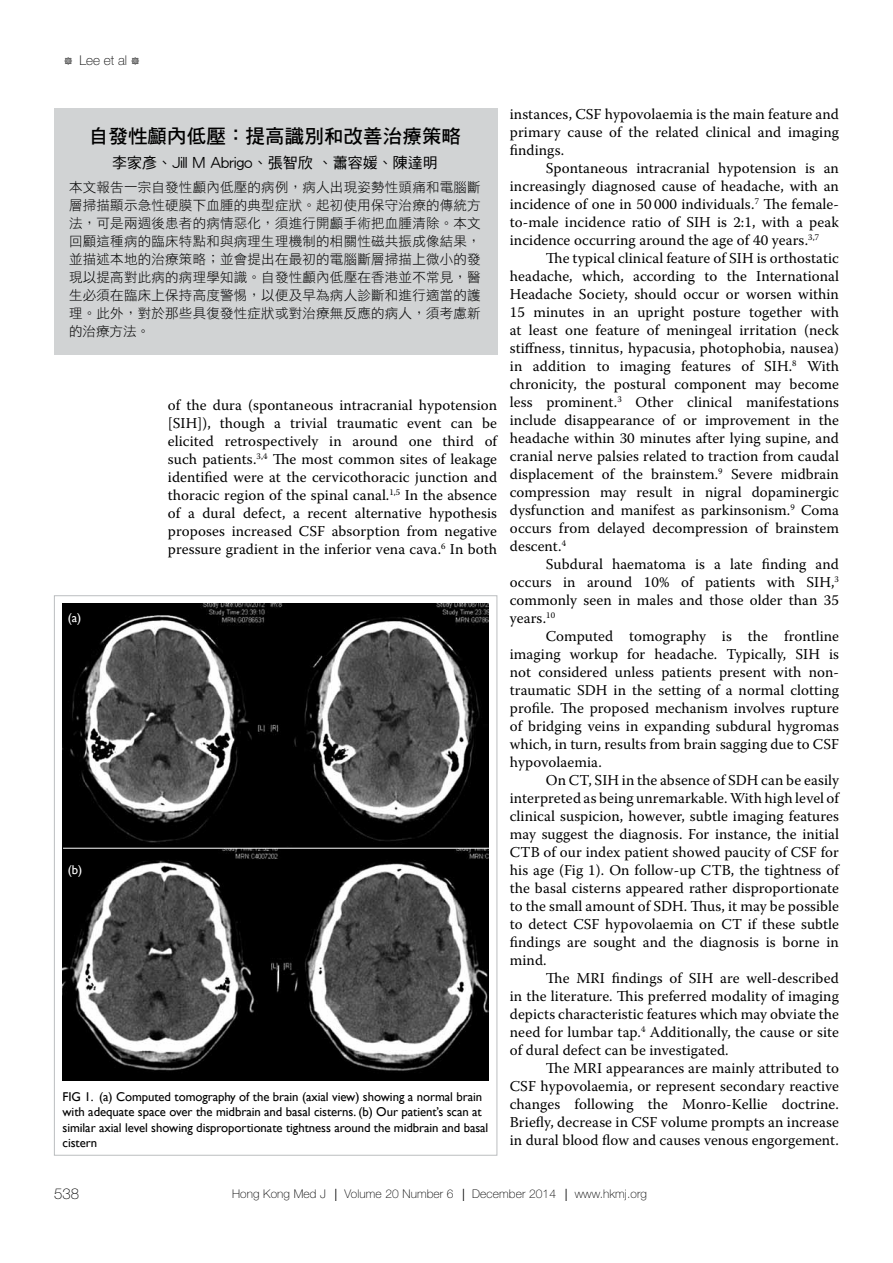
<style>
.page{position:relative;width:893px;height:1263px;background:#fff}
.page>*{position:absolute;margin:0;border:0;box-sizing:border-box;transform-origin:0 0}
.t1{font:19.5px "DF Hei HK W7";letter-spacing:.005em;color:#000}
.t2{font:15px/18px "Warnock Pro";letter-spacing:.005em;color:#000;text-align:justify}
.t3{font:15px "DF Hei HK W5";color:#000}
.t4{font:100 15px "Helvetica Neue";color:#000}
.t5{font:13.5px/18px "DF Hei HK W3";letter-spacing:.015em;color:#000;text-align:justify}
.t6{font:100 13.5px "Helvetica Neue";color:#000}
.t7{font:12.75px/15.3px "Gill Sans";letter-spacing:-.005em;color:#000}
.t8{font:12.75px "Gill Sans";color:#fff}
.t9{font:100 12px "Helvetica Neue";letter-spacing:.01em;color:#000}
.s1{font-family:"Type Embellishments One Let Plain";font-weight:400;font-size:12px}
</style>
<div class="page">
<div style="left:54px;top:108px;width:443px;height:246px;background:#d1d3d4"></div>
<img style="left:63px;top:603px;width:426px;height:477px">
<hr style="left:63px;top:848px;width:427px;height:1px;background:#fff">
<p class="t6" style="left:64px;top:53px;width:77px"><span class="s1">#</span> Lee et al <span class="s1">#</span></p>
<h1 class="t1" style="left:89px;top:126px;width:374px">自發性顱內低壓：提高識別和改善治療策略</h1>
<p class="t3" style="left:112px;top:155px;width:327px">李家彥、Jill M Abrigo、張智欣 、蕭容媛、陳達明</p>
<p class="t5" style="left:69px;top:178px;width:413px">本文報告一宗自發性顱內低壓的病例，病人出現姿勢性頭痛和電腦斷層掃描顯示急性硬膜下血腫的典型症狀。起初使用保守治療的傳統方法，可是兩週後患者的病情惡化，須進行開顱手術把血腫清除。本文回顧這種病的臨床特點和與病理生理機制的相關性磁共振成像結果，並描述本地的治療策略；並會提出在最初的電腦斷層掃描上微小的發現以提高對此病的病理學知識。自發性顱內低壓在香港並不常見，醫生必須在臨床上保持高度警惕，以便及早為病人診斷和進行適當的護理。此外，對於那些具復發性症狀或對治療無反應的病人，須考慮新的治療方法。</p>
<p class="t8" style="left:68px;top:610px;width:15px">(a)</p>
<p class="t2" style="left:168px;top:396px;width:331px">of the dura (spontaneous intracranial hypotension [SIH]), though a trivial traumatic event can be elicited retrospectively in around one third of such patients.<sup>3,4</sup> The most common sites of leakage identified were at the cervicothoracic junction and thoracic region of the spinal canal.<sup>1,5</sup> In the absence of a dural defect, a recent alternative hypothesis proposes increased CSF absorption from negative pressure gradient in the inferior vena cava.<sup>6</sup> In both</p>
<p class="t8" style="left:68px;top:862px;width:16px">(b)</p>
<p class="t7" style="left:63px;top:1089px;width:427px">FIG 1. (a) Computed tomography of the brain (axial view) showing a normal brain with adequate space over the midbrain and basal cisterns. (b) Our patient’s scan at similar axial level showing disproportionate tightness around the midbrain and basal cistern</p>
<p class="t2" style="left:510px;top:105px;width:331px">instances, CSF hypovolaemia is the main feature and primary cause of the related clinical and imaging findings.</p>
<p class="t2" style="left:510px;top:159px;width:331px;text-indent:36px">Spontaneous intracranial hypotension is an increasingly diagnosed cause of headache, with an incidence of one in 50 000 individuals.<sup>7</sup> The female&shy;to-male incidence ratio of SIH is 2:1, with a peak incidence occurring around the age of 40 years.<sup>3,7</sup></p>
<p class="t2" style="left:510px;top:249px;width:331px;text-indent:36px">The typical clinical feature of SIH is orthostatic headache, which, according to the International Headache Society, should occur or worsen within 15 minutes in an upright posture together with at least one feature of meningeal irritation (neck stiffness, tinnitus, hypacusia, photophobia, nausea) in addition to imaging features of SIH.<sup>8</sup> With chronicity, the postural component may become less prominent.<sup>3</sup> Other clinical manifestations include disappearance of or improvement in the headache within 30 minutes after lying supine, and cranial nerve palsies related to traction from caudal displacement of the brainstem.<sup>9</sup> Severe midbrain compression may result in nigral dopaminergic dysfunction and manifest as parkinsonism.<sup>9</sup> Coma occurs from delayed decompression of brainstem descent.<sup>4</sup></p>
<p class="t2" style="left:510px;top:555px;width:331px;text-indent:36px">Subdural haematoma is a late finding and occurs in around 10% of patients with SIH,<sup>3 </sup>commonly seen in males and those older than 35 years.<sup>10</sup></p>
<p class="t2" style="left:510px;top:627px;width:331px;text-indent:36px">Computed tomography is the frontline imaging workup for headache. Typically, SIH is not considered unless patients present with non&shy;traumatic SDH in the setting of a normal clotting profile. The proposed mechanism involves rupture of bridging veins in expanding subdural hygromas which, in turn, results from brain sagging due to CSF hypovolaemia.</p>
<p class="t2" style="left:510px;top:771px;width:331px;text-indent:36px">On CT, SIH in the absence of SDH can be easily interpreted as being unremarkable. With high level of clinical suspicion, however, subtle imaging features may suggest the diagnosis. For instance, the initial CTB of our index patient showed paucity of CSF for his age (Fig 1). On follow-up CTB, the tightness of the basal cisterns appeared rather disproportionate to the small amount of SDH. Thus, it may be possible to detect CSF hypovolaemia on CT if these subtle findings are sought and the diagnosis is borne in mind.</p>
<p class="t2" style="left:510px;top:969px;width:331px;text-indent:36px">The MRI findings of SIH are well-described in the literature. This preferred modality of imaging depicts characteristic features which may obviate the need for lumbar tap.<sup>4</sup> Additionally, the cause or site of dural defect can be investigated.</p>
<p class="t2" style="left:510px;top:1059px;width:331px;text-indent:36px">The MRI appearances are mainly attributed to CSF hypovolaemia, or represent secondary reactive changes following the Monro-Kellie doctrine.<br>Briefly, decrease in CSF volume prompts an increase in dural blood flow and causes venous engorgement.</p>
<p class="t4" style="left:54px;top:1186px;width:27px">538</p>
<p class="t9" style="left:232px;top:1187px;width:416px">Hong Kong Med J ⎥ Volume 20 Number 6 ⎥ December 2014 ⎥ www.hkmj.org</p>
</div>
